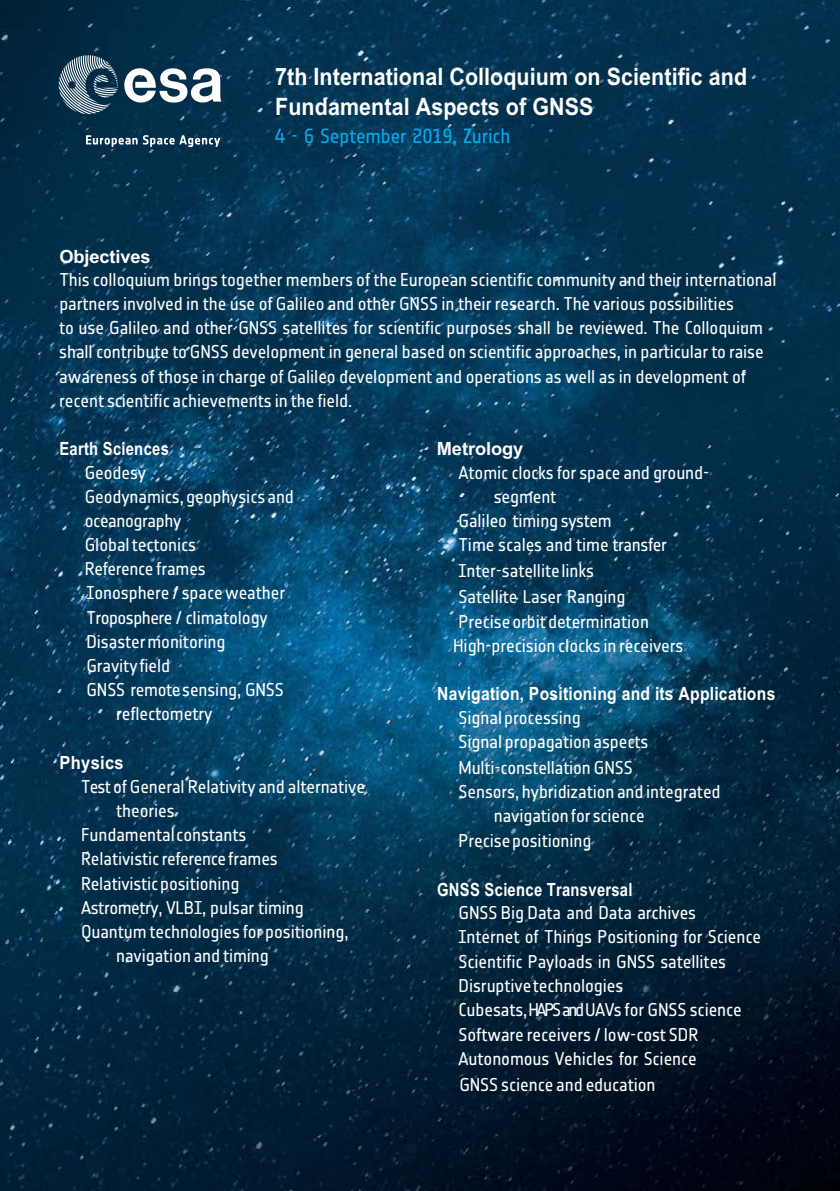
<style>
.page{position:relative;width:840px;height:1191px;background:#fff}
.page>*{position:absolute;margin:0;border:0;box-sizing:border-box;transform-origin:0 0}
.t1{font:700 24px/29.2px "Arial";letter-spacing:.005em;color:#fff;scale:.89 1}
.t2{font:20.2px "Notes Esa";letter-spacing:-.005em;color:#00aeef}
.t3{font:18.2px/24px "Notes Esa";letter-spacing:-.005em;color:#fff}
.t4{font:700 18.2px "Arial";letter-spacing:.02em;color:#fff;scale:.86 1}
.t5{font:700 18.2px "Arial";letter-spacing:.02em;color:#fff;scale:.81 1}
.t6{font:700 18.2px "Arial";letter-spacing:-.005em;color:#fff}
.t7{font:18.2px "Notes Esa";letter-spacing:-.025em;color:#fff}
.t8{font:700 18.2px "Arial";letter-spacing:.02em;color:#fff;scale:.9 1}
</style>
<div class="page">
<img style="left:0;top:0;width:839px;height:1191px">
<svg style="left:86px;top:135px;width:51px;height:12px"></svg>
<svg style="left:143px;top:135px;width:77px;height:12px"></svg>
<svg style="left:59px;top:55px;width:59px;height:59px;background:#4d6a7c"></svg>
<svg style="left:124px;top:68px;width:97px;height:35px"></svg>
<h1 class="t1" style="left:275px;top:62px;width:531px">7th International Colloquium on Scientific and<br>Fundamental Aspects of GNSS</h1>
<p class="t2" style="left:275px;top:124px;width:236px">4 - 6 September 2019, Zurich</p>
<p class="t6" style="left:59px;top:244px;width:93px">Objectives</p>
<p class="t3" style="left:59px;top:268px;width:718px">This colloquium brings together members of the European scientific community and their international partners involved in the use of Galileo and other GNSS in their research. The various possibilities<br>to use Galileo and other GNSS satellites for scientific purposes shall be reviewed. The Colloquium shall contribute to GNSS development in general based on scientific approaches, in particular to raise awareness of those in charge of Galileo development and operations as well as in development of recent scientific achievements in the field.</p>
<p class="t5" style="left:59px;top:436px;width:137px">Earth Sciences</p>
<p class="t3" style="left:85px;top:460px;width:63px">Geodesy</p>
<p class="t3" style="left:85px;top:484px;width:210px">Geodynamics, geophysics and</p>
<p class="t7" style="left:85px;top:509px;width:98px">oceanography</p>
<p class="t3" style="left:85px;top:533px;width:113px">Globaltectonics</p>
<p class="t3" style="left:85px;top:557px;width:122px">Reference frames</p>
<p class="t3" style="left:86px;top:581px;width:200px">Ionosphere / spaceweather</p>
<p class="t3" style="left:86px;top:605px;width:183px">Troposphere / climatology</p>
<p class="t3" style="left:86px;top:630px;width:140px">Disastermonitoring</p>
<p class="t3" style="left:86px;top:654px;width:85px">Gravityfield</p>
<p class="t3" style="left:86px;top:678px;width:199px">GNSS remotesensing, GNSS</p>
<p class="t3" style="left:116px;top:702px;width:97px">reflectometry</p>
<p class="t8" style="left:59px;top:750px;width:73px">Physics</p>
<p class="t3" style="left:81px;top:774px;width:285px">Testof General Relativity and alternative</p>
<p class="t3" style="left:116px;top:798px;width:60px">theories</p>
<p class="t3" style="left:81px;top:822px;width:167px">Fundamentalconstants</p>
<p class="t3" style="left:81px;top:847px;width:198px">Relativisticreferenceframes</p>
<p class="t3" style="left:81px;top:871px;width:160px">Relativisticpositioning</p>
<p class="t3" style="left:81px;top:895px;width:224px">Astrometry, VLBI, pulsar timing</p>
<p class="t3" style="left:81px;top:919px;width:269px">Quantum technologies for positioning,</p>
<p class="t3" style="left:116px;top:943px;width:154px">navigation and timing</p>
<p class="t6" style="left:436px;top:436px;width:88px">Metrology</p>
<p class="t3" style="left:458px;top:460px;width:252px">Atomic clocks for space and ground-</p>
<p class="t3" style="left:493px;top:484px;width:64px">segment</p>
<p class="t3" style="left:458px;top:508px;width:154px">Galileo timing system</p>
<p class="t3" style="left:458px;top:532px;width:210px">Time scales and time transfer</p>
<p class="t3" style="left:458px;top:557px;width:168px;line-height:26.4px">Inter-satellitelinks<br>Satellite Laser Ranging</p>
<p class="t3" style="left:453px;top:609px;width:232px">Preciseorbitdetermination<br>High-precision clocks in receivers</p>
<p class="t4" style="left:437px;top:681px;width:395px">Navigation, Positioning and its Applications</p>
<p class="t3" style="left:458px;top:705px;width:191px">Signalprocessing<br>Signal propagation aspects</p>
<p class="t3" style="left:458px;top:756px;width:175px">Multi-constellation GNSS</p>
<p class="t3" style="left:458px;top:780px;width:263px">Sensors, hybridization and integrated</p>
<p class="t3" style="left:493px;top:804px;width:152px">navigationfor science</p>
<p class="t3" style="left:458px;top:828px;width:134px">Precisepositioning</p>
<p class="t5" style="left:437px;top:876px;width:243px">GNSS Science Transversal</p>
<p class="t3" style="left:458px;top:900px;width:304px;line-height:24.6px">GNSS Big Data and Data archives Internet of Things Positioning for Science Scientific Payloads in GNSS satellites Disruptivetechnologies<br>Cubesats,HAPS and UAVs for GNSS science Software receivers / low-cost SDR Autonomous Vehicles for Science<br>GNSS science and education</p>
</div>
